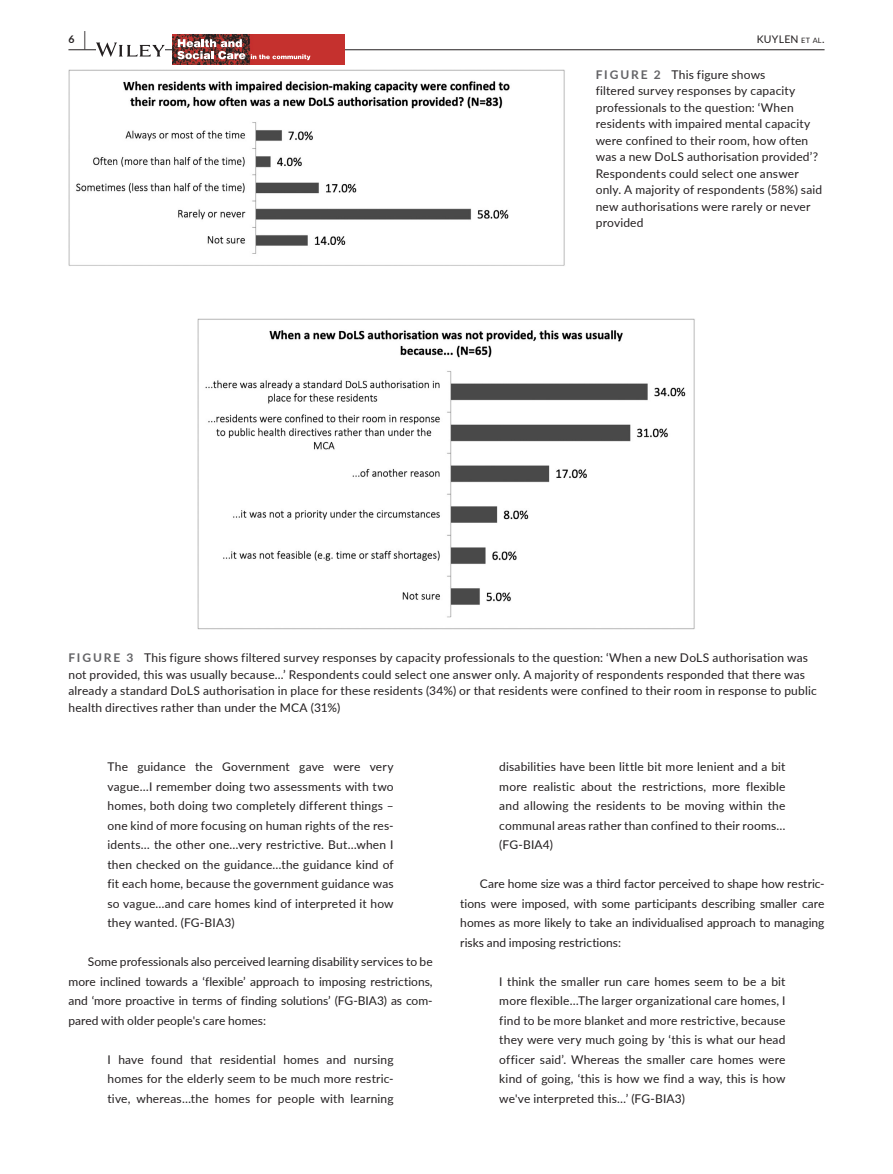
<style>
.page{position:relative;width:893px;height:1174px;background:#fff}
.page>*{position:absolute;margin:0;border:0;box-sizing:border-box;transform-origin:0 0}
.t1{font:12px/19.5px "Lato";letter-spacing:.015em;color:#231f20;text-align:justify}
.t2{font:10.5px "Lato";letter-spacing:.02em;color:#231f20}
.t3{font:700 10.5px "Lato";color:#231f20}
.s1{font-size:19.5px}
.s2{font-size:7.35px}
.s3{font-weight:700;color:#636366}
</style>
<div class="page">
<hr style="left:68px;top:49px;width:756px;height:1px;background:#231f20">
<svg style="left:96px;top:42px;width:69px;height:15px"></svg>
<img style="left:172px;top:35px;width:173px;height:30px">
<svg style="left:177px;top:39px;width:133px;height:21px;background:#b3615f"></svg>
<img style="left:68px;top:69px;width:497px;height:197px">
<img style="left:198px;top:318px;width:497px;height:312px">
<p class="t3" style="left:68px;top:31px;width:19px">6 <span class="s1">|</span></p>
<p class="t2" style="left:757px;top:31px;width:69px">KUYLEN <span class="s2">et al</span>.</p>
<p class="t1" style="left:596px;top:66px;width:228px;line-height:16.5px;text-align:left"><span class="s3">FIGURE 2</span> This figure shows<br>filtered survey responses by capacity professionals to the question: ‘When residents with impaired mental capacity were confined to their room, how often was a new DoLS authorisation provided’?<br>Respondents could select one answer only. A majority of respondents (58%) said new authorisations were rarely or never provided</p>
<p class="t1" style="left:68px;top:649px;width:750px;line-height:16.5px;text-align:left"><span class="s3">FIGURE 3</span> This figure shows filtered survey responses by capacity professionals to the question: ‘When a new DoLS authorisation was not provided, this was usually because...’ Respondents could select one answer only. A majority of respondents responded that there was already a standard DoLS authorisation in place for these residents (34%) or that residents were confined to their room in response to public health directives rather than under the MCA (31%)</p>
<p class="t1" style="left:107px;top:756px;width:288px">The guidance the Government gave were very vague…I remember doing two assessments with two homes, both doing two completely different things – one kind of more focusing on human rights of the res&shy;idents… the other one…very restrictive. But…when I then checked on the guidance…the guidance kind of fit each home, because the government guidance was so vague…and care homes kind of interpreted it how they wanted. (FG-BIA3)</p>
<p class="t1" style="left:68px;top:951px;width:366px;text-indent:20px">Some professionals also perceived learning disability services to be more inclined towards a ‘flexible’ approach to imposing restrictions, and ‘more proactive in terms of finding solutions’ (FG-BIA3) as com&shy;pared with older people's care homes:</p>
<p class="t1" style="left:107px;top:1049px;width:288px">I have found that residential homes and nursing homes for the elderly seem to be much more restric&shy;tive, whereas…the homes for people with learning</p>
<p class="t1" style="left:499px;top:756px;width:288px">disabilities have been little bit more lenient and a bit more realistic about the restrictions, more flexible and allowing the residents to be moving within the communal areas rather than confined to their rooms… (FG-BIA4)</p>
<p class="t1" style="left:460px;top:873px;width:366px;text-indent:20px">Care home size was a third factor perceived to shape how restric&shy;tions were imposed, with some participants describing smaller care homes as more likely to take an individualised approach to managing risks and imposing restrictions:</p>
<p class="t1" style="left:499px;top:971px;width:288px">I think the smaller run care homes seem to be a bit more flexible…The larger organizational care homes, I find to be more blanket and more restrictive, because they were very much going by ‘this is what our head officer said’. Whereas the smaller care homes were kind of going, ‘this is how we find a way, this is how we've interpreted this…’ (FG-BIA3)</p>
</div>
